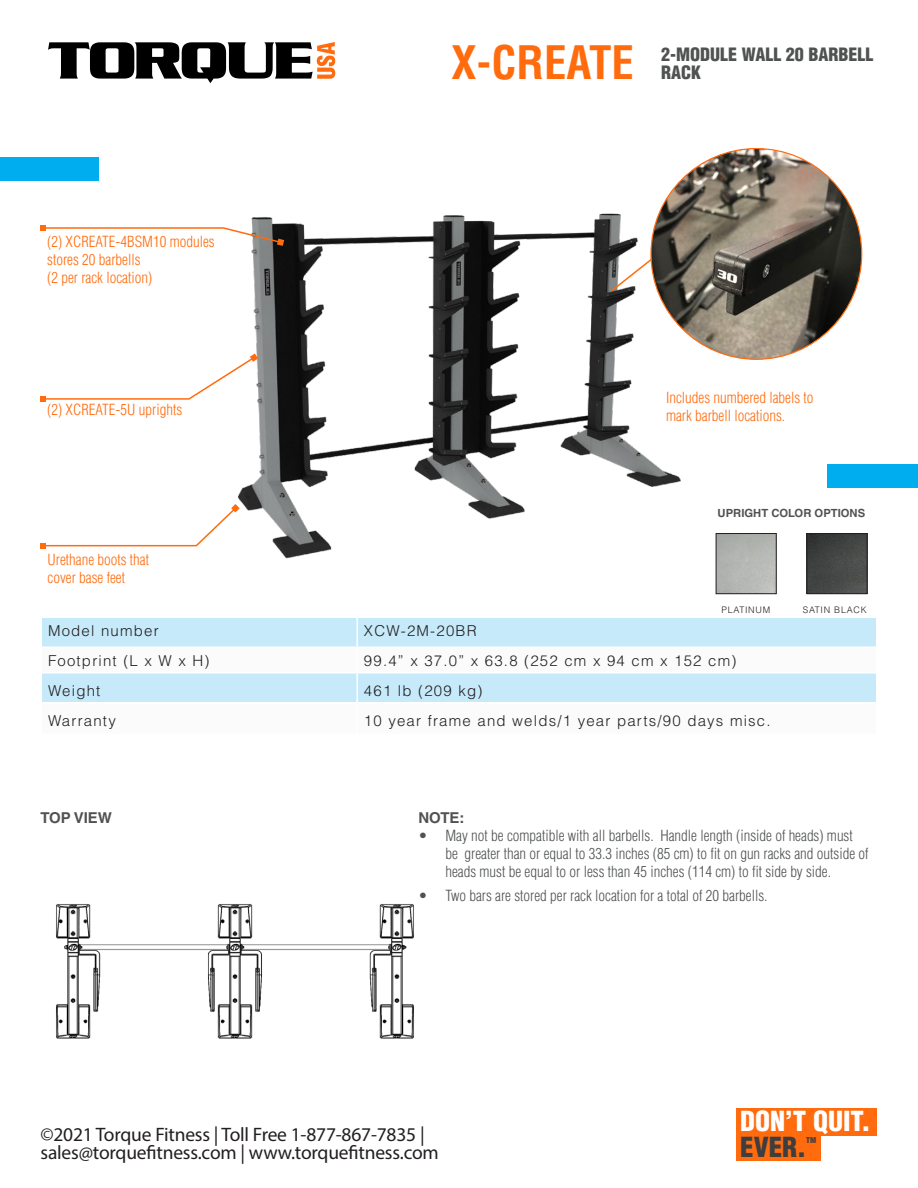
<style>
.page{position:relative;width:918px;height:1188px;background:#fff}
.page>*{position:absolute;margin:0;border:0;box-sizing:border-box;transform-origin:0 0}
.t1{font:700 condensed 45px "Helvetica LT Std";color:#ff6b0d}
.t2{font:900 condensed 27px "Helvetica LT Std";color:#fff}
.t3{font:900 condensed 27px "Helvetica LT Std";color:#3e3e3f}
.t4{font:19.5px/18px "Myriad Pro";letter-spacing:-.01em;color:#231f20}
.t5{font:900 condensed 18px/18px "Helvetica LT Std";color:#505252}
.t6{font:300 condensed 15px/18px "Helvetica LT Std";color:#505252}
.Features_heading{font:300 condensed 15px/18px "Helvetica LT Std";color:#ff6b0d}
.Text_left{font:300 15px "Helvetica LT Std";letter-spacing:.08em;color:#231f20}
.t7{font:700 15px "Helvetica LT Std";color:#505252}
.t8{font:700 11.25px "Helvetica LT Std";color:#505252}
.Text_left-2{font:300 9px "Helvetica LT Std";letter-spacing:.08em;color:#231f20}
.t9{font:900 condensed 7.8px "Helvetica LT Std";color:#3e3e3f}
</style>
<div class="page">
<img style="left:238px;top:163px;width:463px;height:396px">
<img style="left:651px;top:149px;width:211px;height:210px;border-radius:105px">
<svg style="left:610px;top:257px;width:44px;height:36px"></svg>
<div style="left:827px;top:464px;width:91px;height:24px;background:#00aeef"></div>
<div style="left:0;top:157px;width:99px;height:23px;background:#00aeef"></div>
<svg style="left:48px;top:42px;width:287px;height:41px"></svg>
<div style="left:736px;top:1108px;width:141px;height:28px;background:#ff6b0d"></div>
<div style="left:736px;top:1132px;width:84px;height:28px;background:#ff6b0d"></div>
<div style="left:42px;top:618px;width:834px;height:28px;background:#c6eafa"></div>
<div style="left:42px;top:674px;width:834px;height:28px;background:#c6eafa"></div>
<hr style="left:356px;top:618px;width:2px;height:28px;background:#fff">
<hr style="left:356px;top:674px;width:2px;height:28px;background:#fff">
<svg style="left:40px;top:504px;width:200px;height:45px"></svg>
<svg style="left:40px;top:354px;width:218px;height:48px"></svg>
<svg style="left:40px;top:225px;width:244px;height:21px"></svg>
<img style="left:56px;top:904px;width:358px;height:135px">
<div style="left:716px;top:533px;width:61px;height:61px;border:1px solid #231f20"></div>
<img style="left:809px;top:535px;width:56px;height:57px">
<div style="left:807px;top:533px;width:60px;height:61px;border:1px solid #231f20"></div>
<p class="Features_heading" style="left:47px;top:232px;width:169px">(2) XCREATE-4BSM10 modules</p>
<p class="Features_heading" style="left:47px;top:250px;width:95px">stores 20 barbells</p>
<p class="Features_heading" style="left:47px;top:268px;width:106px">(2 per rack location)</p>
<p class="Features_heading" style="left:47px;top:400px;width:136px">(2) XCREATE-5U uprights</p>
<p class="Features_heading" style="left:48px;top:550px;width:103px">Urethane boots that cover base feet</p>
<h1 class="t1" style="left:452px;top:34px;width:184px">X-CREATE</h1>
<p class="t5" style="left:661px;top:45px;width:214px">2-MODULE WALL 20 BARBELL<br>RACK</p>
<p class="Features_heading" style="left:666px;top:388px;width:149px">Includes numbered labels to mark barbell locations.</p>
<p class="t8" style="left:718px;top:506px;width:149px">UPRIGHT COLOR OPTIONS</p>
<p class="Text_left-2" style="left:722px;top:604px;width:50px">PLATINUM</p>
<p class="Text_left-2" style="left:803px;top:604px;width:65px">SATIN BLACK</p>
<p class="Text_left" style="left:48px;top:621px;width:112px">Model number</p>
<p class="Text_left" style="left:364px;top:621px;width:114px">XCW-2M-20BR</p>
<p class="Text_left" style="left:48px;top:651px;width:163px">Footprint (L x W x H)</p>
<p class="Text_left" style="left:364px;top:651px;width:374px">99.4” x 37.0” x 63.8 (252 cm x 94 cm x 152 cm)</p>
<p class="Text_left" style="left:48px;top:681px;width:54px">Weight</p>
<p class="Text_left" style="left:364px;top:681px;width:120px">461 lb (209 kg)</p>
<p class="Text_left" style="left:48px;top:711px;width:69px">Warranty</p>
<p class="Text_left" style="left:364px;top:711px;width:408px">10 year frame and welds/1 year parts/90 days misc.</p>
<p class="t7" style="left:40px;top:808px;width:73px">TOP VIEW</p>
<p class="t7" style="left:418px;top:808px;width:48px">NOTE:</p>
<p class="t6" style="left:446px;top:826px;width:425px;text-indent:-27px">• May not be compatible with all barbells. Handle length (inside of heads) must be greater than or equal to 33.3 inches (85 cm) to fit on gun racks and outside of heads must be equal to or less than 45 inches (114 cm) to fit side by side.</p>
<p class="t6" style="left:418px;top:886px;width:351px">• Two bars are stored per rack location for a total of 20 barbells.</p>
<h3 class="t4" style="left:40px;top:1125px;width:400px">©2021 Torque Fitness | Toll Free 1-877-867-7835 | sales@torquefitness.com | www.torquefitness.com</h3>
<h2 class="t2" style="left:740px;top:1104px;width:132px">DON’T QUIT.</h2>
<h2 class="t3" style="left:740px;top:1130px;width:68px">EVER.</h2>
<p class="t9" style="left:806px;top:1135px;width:12px">TM</p>
</div>
